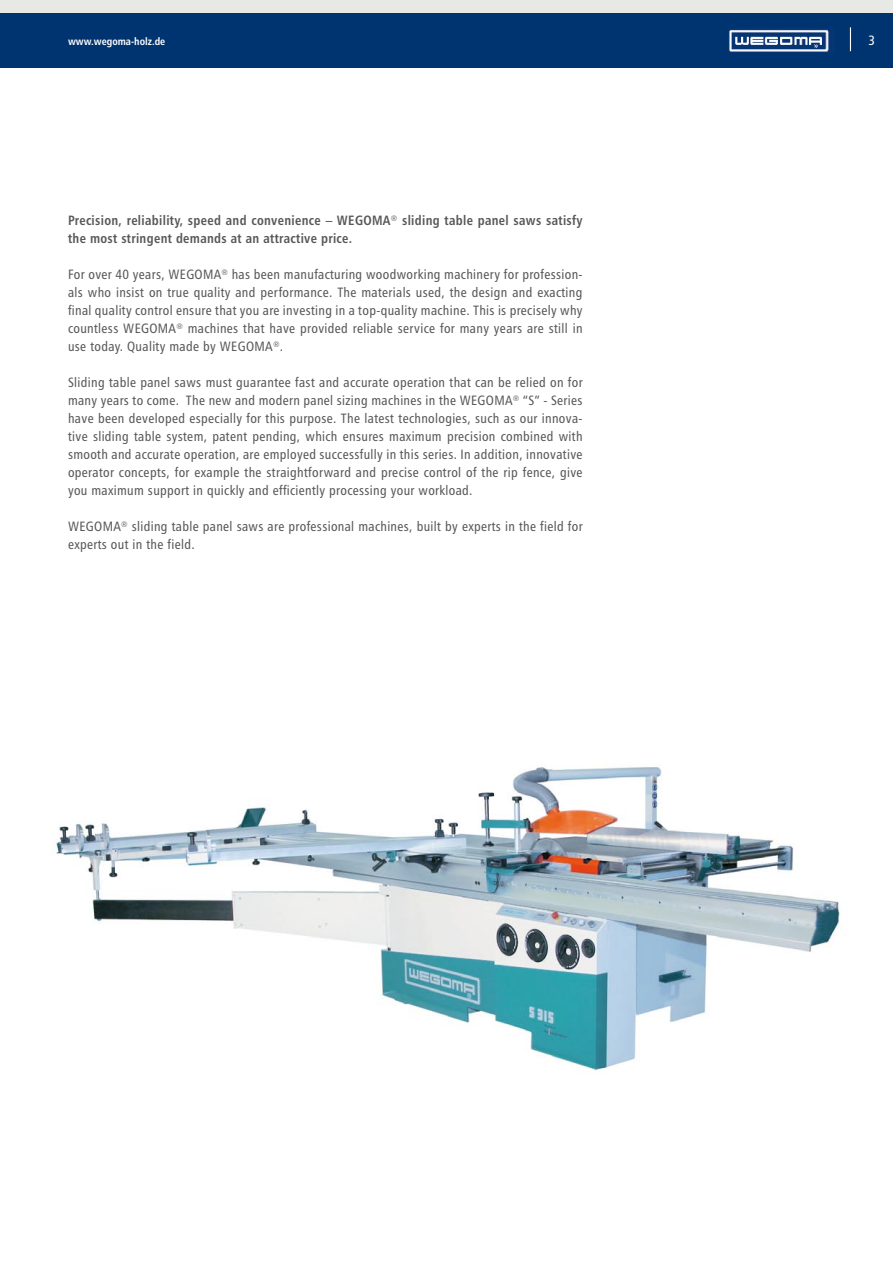
<style>
.page{position:relative;width:893px;height:1263px;background:#fff}
.page>*{position:absolute;margin:0;border:0;box-sizing:border-box;transform-origin:0 0}
.t1{font:13.5px/18px "Humanist 777 BT Roman Condensed B";letter-spacing:.025em;color:#58585a;text-align:justify}
.t2{font:13.5px/18px "Humanist 777 BT Bold Condensed B";letter-spacing:.025em;color:#58585a}
.t3{font:13.5px "Humanist 777 BT Roman Condensed B";color:#fff}
.t4{font:10.5px "Humanist 777 BT Bold Condensed B";color:#fff}
</style>
<div class="page">
<div style="left:0;top:13px;width:893px;height:54px;background:#003471"></div>
<div style="left:0;top:0;width:893px;height:13px;background:#e8e8e5"></div>
<img style="left:729px;top:29px;width:100px;height:23px">
<svg style="left:850px;top:27px;width:1px;height:24px"></svg>
<img style="left:53px;top:766px;width:787px;height:305px">
<p class="t4" style="left:68px;top:35px;width:99px">www.wegoma-holz.de</p>
<p class="t3" style="left:868px;top:32px;width:8px">3</p>
<p class="t2" style="left:68px;top:211px;width:516px">Precision, reliability, speed and convenience – WEGOMA<sup>®</sup> sliding table panel saws satisfy the most stringent demands at an attractive price.</p>
<p class="t1" style="left:68px;top:265px;width:516px">For over 40 years, WEGOMA<sup>®</sup> has been manufacturing woodworking machinery for profession&shy;als who insist on true quality and performance. The materials used, the design and exacting final quality control ensure that you are investing in a top-quality machine. This is precisely why countless WEGOMA<sup>®</sup> machines that have provided reliable service for many years are still in use today. Quality made by WEGOMA<sup>®</sup>.</p>
<p class="t1" style="left:68px;top:373px;width:516px">Sliding table panel saws must guarantee fast and accurate operation that can be relied on for many years to come. The new and modern panel sizing machines in the WEGOMA<sup>®</sup> “S” - Series have been developed especially for this purpose. The latest technologies, such as our innova&shy;tive sliding table system, patent pending, which ensures maximum precision combined with smooth and accurate operation, are employed successfully in this series. In addition, innovative operator concepts, for example the straightforward and precise control of the rip fence, give you maximum support in quickly and efficiently processing your workload.</p>
<p class="t1" style="left:68px;top:517px;width:516px">WEGOMA<sup>®</sup> sliding table panel saws are professional machines, built by experts in the field for experts out in the field.</p>
</div>
